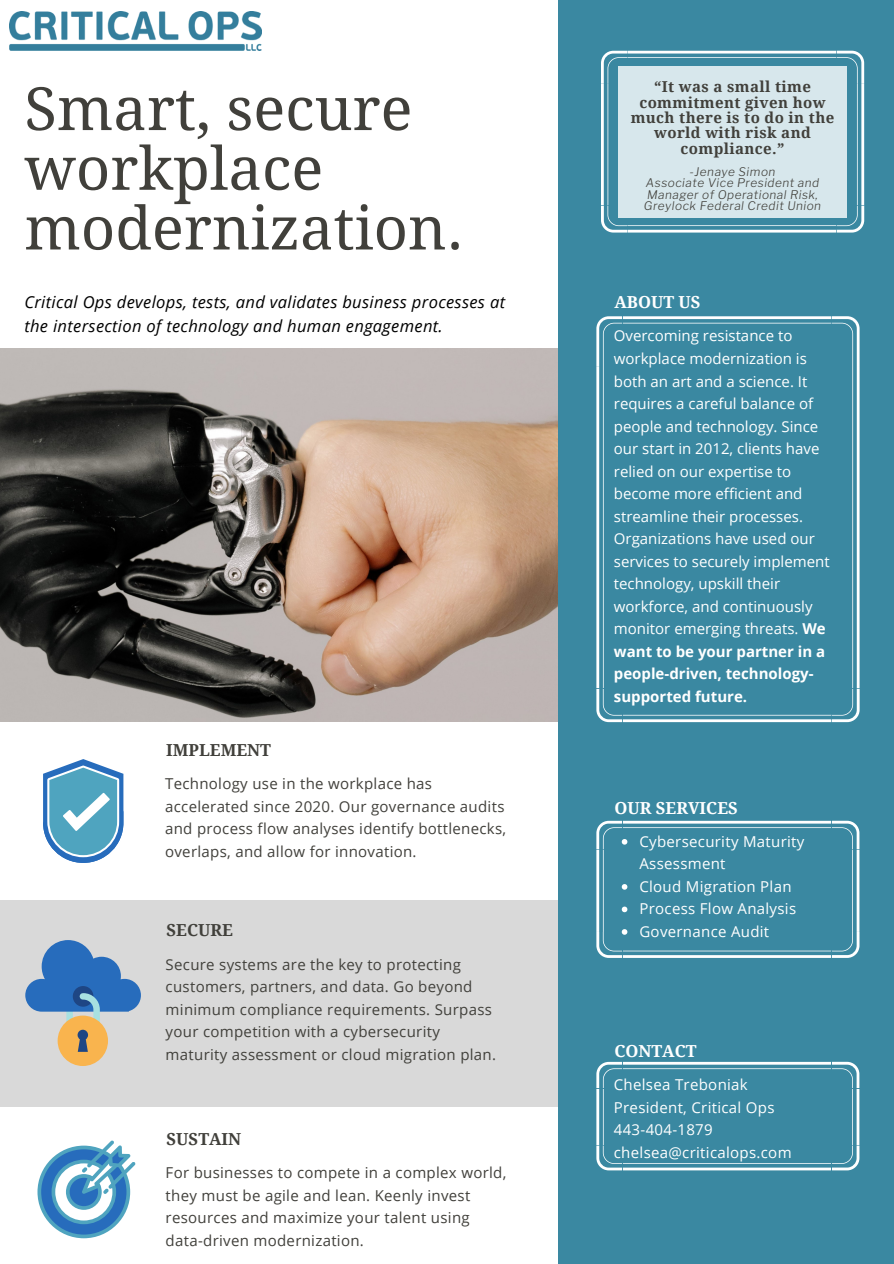
<style>
.page{position:relative;width:894px;height:1264px;background:#fff}
.page>*{position:absolute;margin:0;border:0;box-sizing:border-box;transform-origin:0 0}
.t1{font:59.55px/59.7px "Droid Serif";color:#41403b}
.t2{font:italic 16.5px/23.7px "Open Sans";letter-spacing:.02em;color:#000}
.t3{font:700 16.5px "Droid Serif";color:#fff}
.t4{font:700 16.5px "Droid Serif";color:#41403b}
.t5{font:15px/22.5px "Open Sans";letter-spacing:.02em;color:#41403b}
.t6{font:15px/22.5px "Open Sans";color:#fff}
.t7{font:15px/22.5px "Open Sans";letter-spacing:.02em;color:#fff}
.t8{font:700 15px/15.3px "Droid Serif";letter-spacing:.025em;color:#41403b;text-align:center}
.t9{font:italic 300 11.85px/11.2px "Libre Franklin";letter-spacing:.04em;color:#41403b}
.s1{font-weight:700}
</style>
<div class="page">
<img style="left:0;top:349px;width:557px;height:372px">
<div style="left:0;top:900px;width:893px;height:206px;background:#d9d9d9"></div>
<div style="left:557px;top:0;width:336px;height:1263px;background:#3a88a1"></div>
<img style="left:9px;top:12px;width:253px;height:38px">
<svg style="left:43px;top:759px;width:81px;height:104px"></svg>
<svg style="left:37px;top:1140px;width:98px;height:98px"></svg>
<div style="left:58px;top:1015px;width:50px;height:50px;background:#f9b44e;border-radius:50%"></div>
<svg style="left:25px;top:940px;width:116px;height:111px"></svg>
<svg style="left:601px;top:51px;width:263px;height:181px"></svg>
<div style="left:618px;top:66px;width:228px;height:151px;background:#d7e7ec"></div>
<svg style="left:596px;top:316px;width:263px;height:406px"></svg>
<svg style="left:596px;top:1061px;width:263px;height:109px"></svg>
<svg style="left:596px;top:820px;width:263px;height:137px"></svg>
<p class="t1" style="left:24px;top:80px;width:389px">Smart, secure workplace</p>
<p class="t1" style="left:24px;top:199px;width:440px">modernization.</p>
<p class="t2" style="left:24px;top:290px;width:482px">Critical Ops develops, tests, and validates business processes at the intersection of technology and human engagement.</p>
<p class="t4" style="left:166px;top:740px;width:106px">IMPLEMENT</p>
<p class="t5" style="left:165px;top:772px;width:342px">Technology use in the workplace has accelerated since 2020. Our governance audits and process flow analyses identify bottlenecks, overlaps, and allow for innovation.</p>
<p class="t4" style="left:166px;top:921px;width:68px">SECURE</p>
<p class="t5" style="left:165px;top:952px;width:332px">Secure systems are the key to protecting customers, partners, and data. Go beyond minimum compliance requirements. Surpass your competition with a cybersecurity maturity assessment or cloud migration plan.</p>
<p class="t4" style="left:166px;top:1129px;width:76px">SUSTAIN</p>
<p class="t5" style="left:165px;top:1161px;width:342px">For businesses to compete in a complex world, they must be agile and lean. Keenly invest resources and maximize your talent using data-driven modernization.</p>
<p class="t8" style="left:630px;top:80px;width:205px">“It was a small time commitment given how much there is to do in the world with risk and compliance.”</p>
<p class="t9" style="left:689px;top:166px;width:87px">-Jenaye Simon</p>
<p class="t9" style="left:643px;top:177px;width:179px">Associate Vice President and<br>Manager of Operational Risk,<br>Greylock Federal Credit Union</p>
<p class="t3" style="left:614px;top:293px;width:88px">ABOUT US</p>
<p class="t6" style="left:613px;top:324px;width:217px">Overcoming resistance to workplace modernization is both an art and a science. It requires a careful balance of people and technology. Since our start in 2012, clients have relied on our expertise to become more efficient and streamline their processes.<br>Organizations have used our services to securely implement technology, upskill their workforce, and continuously monitor emerging threats. <span class="s1">We want to be your partner in a people-driven, technology&shy;supported future.</span></p>
<p class="t3" style="left:614px;top:798px;width:125px">OUR SERVICES</p>
<p class="t7" style="left:639px;top:829px;width:166px">Cybersecurity Maturity<br>Assessment</p>
<p class="t7" style="left:639px;top:874px;width:154px">Cloud Migration Plan</p>
<p class="t7" style="left:639px;top:897px;width:158px">Process Flow Analysis</p>
<p class="t7" style="left:639px;top:919px;width:131px">Governance Audit</p>
<p class="t3" style="left:614px;top:1041px;width:84px">CONTACT</p>
<p class="t7" style="left:613px;top:1073px;width:135px">Chelsea Treboniak</p>
<p class="t7" style="left:613px;top:1095px;width:162px">President, Critical Ops</p>
<p class="t7" style="left:613px;top:1118px;width:100px">443-404-1879</p>
<p class="t7" style="left:613px;top:1140px;width:179px">chelsea@criticalops.com</p>
</div>
